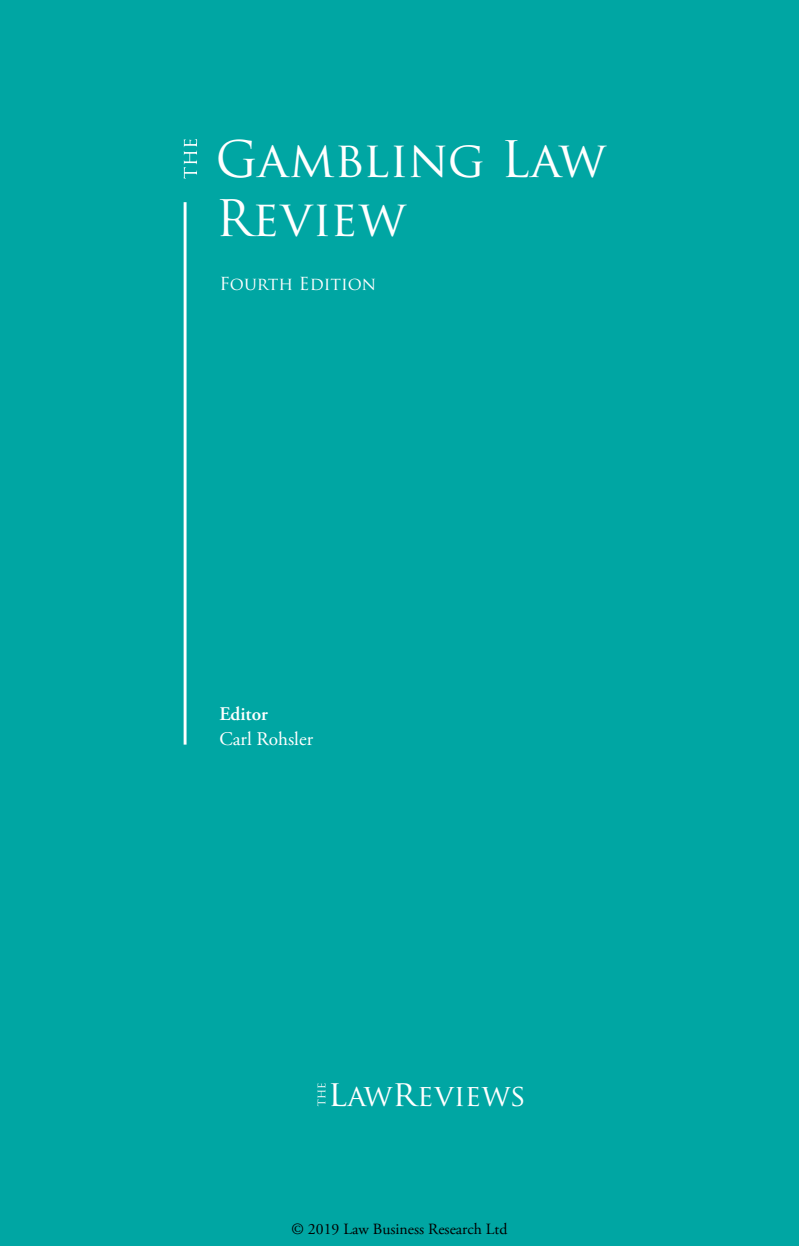
<style>
.page{position:relative;width:799px;height:1246px;background:#fff}
.page>*{position:absolute;margin:0;border:0;box-sizing:border-box;transform-origin:0 0}
.t1{font:49px/58.8px "Trajan Pro";color:#fff}
.t2{font:29.75px "Trajan Pro";color:#fff}
.t3{font:19.25px "Adobe Garamond Pro";color:#fff}
.t4{font:600 19.25px "Adobe Garamond Pro";color:#fff}
.t5{font:17.5px "Trajan Pro";color:#fff}
.t6{font:15.75px "Adobe Garamond Pro";color:#000}
.s1{font-size:35.7px}
</style>
<div class="page">
<div style="left:0;top:0;width:799px;height:1245px;background:#00a6a3"></div>
<svg style="left:184px;top:139px;width:13px;height:40px"></svg>
<hr style="left:184px;top:202px;width:2px;height:542px;background:#fff">
<svg style="left:317px;top:1083px;width:8px;height:22px"></svg>
<h1 class="t1" style="left:215px;top:129px;width:392px">Gambling Law<br>Review</h1>
<p class="t5" style="left:219px;top:272px;width:158px">Fourth Edition</p>
<p class="t4" style="left:219px;top:702px;width:50px">Editor</p>
<p class="t3" style="left:219px;top:726px;width:95px">Carl Rohsler</p>
<h2 class="t2" style="left:328px;top:1076px;width:199px"><span class="s1">l</span>aw<span class="s1">r</span>eviews</h2>
<p class="t6" style="left:291px;top:1218px;width:217px">© 2019 Law Business Research Ltd</p>
</div>
